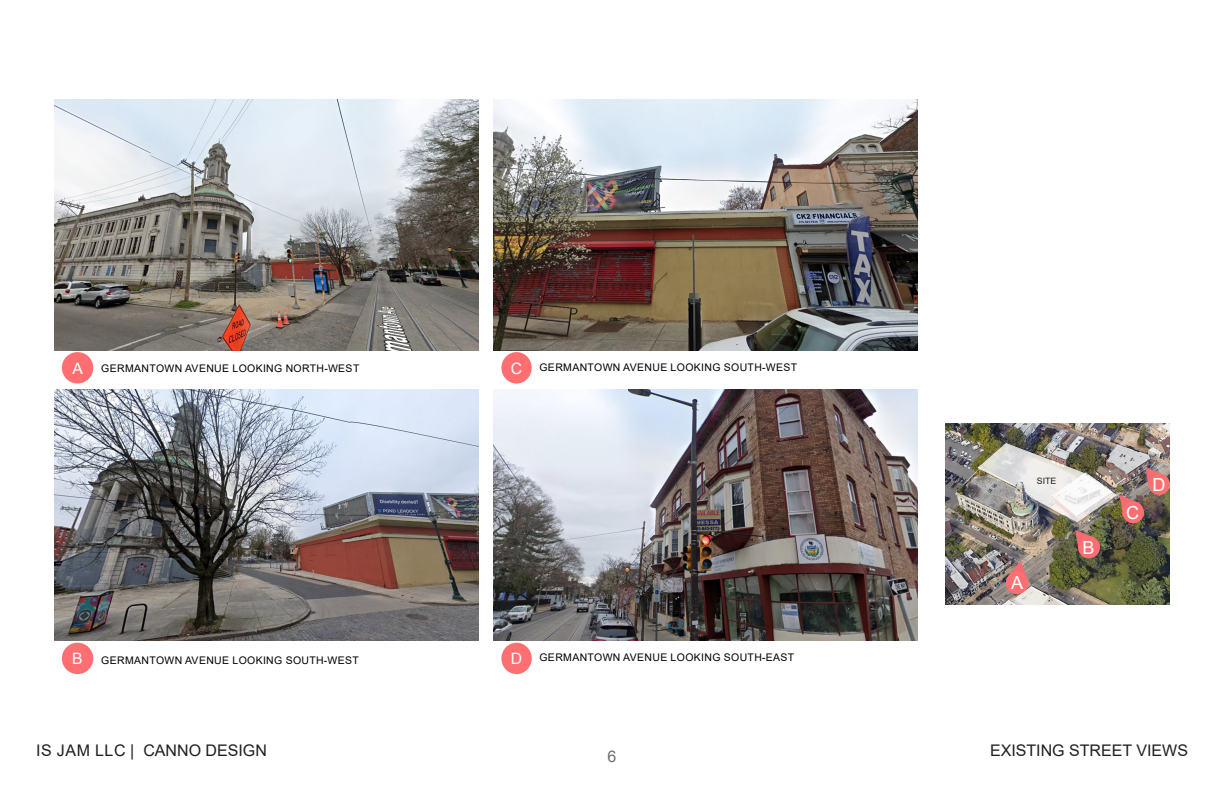
<style>
.page{position:relative;width:1224px;height:792px;background:#fff}
.page>*{position:absolute;margin:0;border:0;box-sizing:border-box;transform-origin:0 0}
.t1{font:18px "Arial";color:#fff}
.t2{font:16px "Arial";color:#231f20}
.t3{font:16px "Arial";color:#6c6d70}
.t4{font:15.7px "Arial";color:#fff}
.t5{font:10.5px "Arial";letter-spacing:.035em;color:#000}
.t6{font:8.8px "Arial";color:#231f20}
</style>
<div class="page">
<img style="left:54px;top:390px;width:424px;height:251px">
<img style="left:494px;top:390px;width:424px;height:251px">
<img style="left:494px;top:99px;width:424px;height:251px">
<img style="left:54px;top:99px;width:424px;height:251px">
<img style="left:945px;top:423px;width:225px;height:181px">
<svg style="left:1007px;top:561px;width:21px;height:19px"></svg>
<svg style="left:1075px;top:530px;width:20px;height:21px"></svg>
<img style="left:977px;top:442px;width:162px;height:81px">
<svg style="left:1146px;top:467px;width:19px;height:22px"></svg>
<div style="left:62px;top:643px;width:31px;height:31px;background:#ff6f72;border-radius:50%"></div>
<div style="left:501px;top:643px;width:31px;height:31px;background:#ff6f72;border-radius:50%"></div>
<div style="left:501px;top:352px;width:31px;height:32px;background:#ff6f72;border-radius:50%"></div>
<div style="left:62px;top:352px;width:31px;height:32px;background:#ff6f72;border-radius:50%"></div>
<div style="left:1149px;top:474px;width:21px;height:21px;background:#ff6f72;border-radius:50%"></div>
<div style="left:1006px;top:572px;width:22px;height:22px;background:#ff6f72;border-radius:50%"></div>
<div style="left:1078px;top:536px;width:22px;height:22px;background:#ff6f72;border-radius:50%"></div>
<div style="left:1122px;top:501px;width:22px;height:22px;background:#ff6f72;border-radius:50%"></div>
<p class="t4" style="left:73px;top:357px;width:12px">A</p>
<p class="t5" style="left:101px;top:361px;width:260px">GERMANTOWN AVENUE LOOKING NORTH-WEST</p>
<p class="t4" style="left:511px;top:357px;width:13px">C</p>
<p class="t5" style="left:539px;top:360px;width:259px">GERMANTOWN AVENUE LOOKING SOUTH-WEST</p>
<p class="t4" style="left:72px;top:648px;width:12px">B</p>
<p class="t5" style="left:101px;top:653px;width:259px">GERMANTOWN AVENUE LOOKING SOUTH-WEST</p>
<p class="t4" style="left:511px;top:648px;width:13px">D</p>
<p class="t5" style="left:539px;top:650px;width:256px">GERMANTOWN AVENUE LOOKING SOUTH-EAST</p>
<h2 class="t2" style="left:36px;top:739px;width:232px">IS JAM LLC | CANNO DESIGN</h2>
<h2 class="t3" style="left:608px;top:745px;width:10px">6</h2>
<p class="t6" style="left:1037px;top:475px;width:21px">SITE</p>
<p class="t1" style="left:1011px;top:571px;width:14px">A</p>
<p class="t1" style="left:1083px;top:535px;width:14px">B</p>
<p class="t1" style="left:1126px;top:500px;width:14px">C</p>
<p class="t1" style="left:1152px;top:472px;width:14px">D</p>
<p class="t2" style="left:990px;top:739px;width:199px">EXISTING STREET VIEWS</p>
</div>
